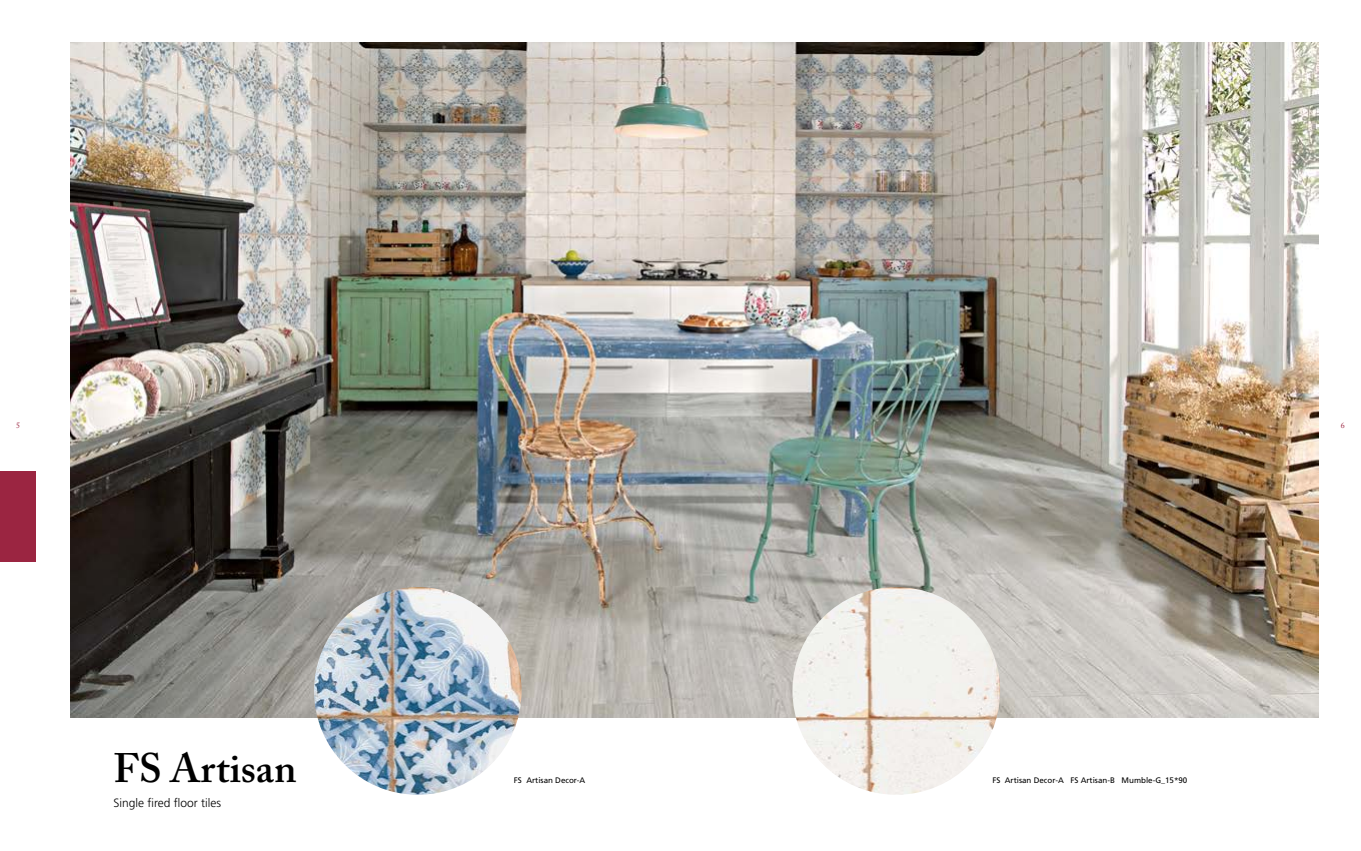
<style>
.page{position:relative;width:1361px;height:851px;background:#fff}
.page>*{position:absolute;margin:0;border:0;box-sizing:border-box;transform-origin:0 0}
.t1{font:600 40.9px "Adobe Caslon Pro";color:#000}
.t2{font:300 12px "Frutiger LT Std";color:#000}
.t3{font:8px "Frutiger LT Std";color:#000}
.t4{font:8px "Adobe Caslon Pro";color:#9b2541}
</style>
<div class="page">
<div style="left:0;top:471px;width:36px;height:90px;background:#9b2541"></div>
<img style="left:71px;top:43px;width:1247px;height:674px">
<img style="left:314px;top:587px;width:207px;height:207px;border-radius:104px">
<img style="left:792px;top:587px;width:208px;height:207px;border-radius:104px">
<p class="t4" style="left:16px;top:421px;width:5px">5</p>
<p class="t4" style="left:1341px;top:421px;width:5px">6</p>
<h1 class="t1" style="left:113px;top:743px;width:185px">FS Artisan</h1>
<h2 class="t2" style="left:113px;top:795px;width:109px">Single fired floor tiles</h2>
<p class="t3" style="left:514px;top:775px;width:73px">FS Artisan Decor-A</p>
<p class="t3" style="left:992px;top:775px;width:196px">FS Artisan Decor-A FS Artisan-B Mumble-G_15*90</p>
</div>
